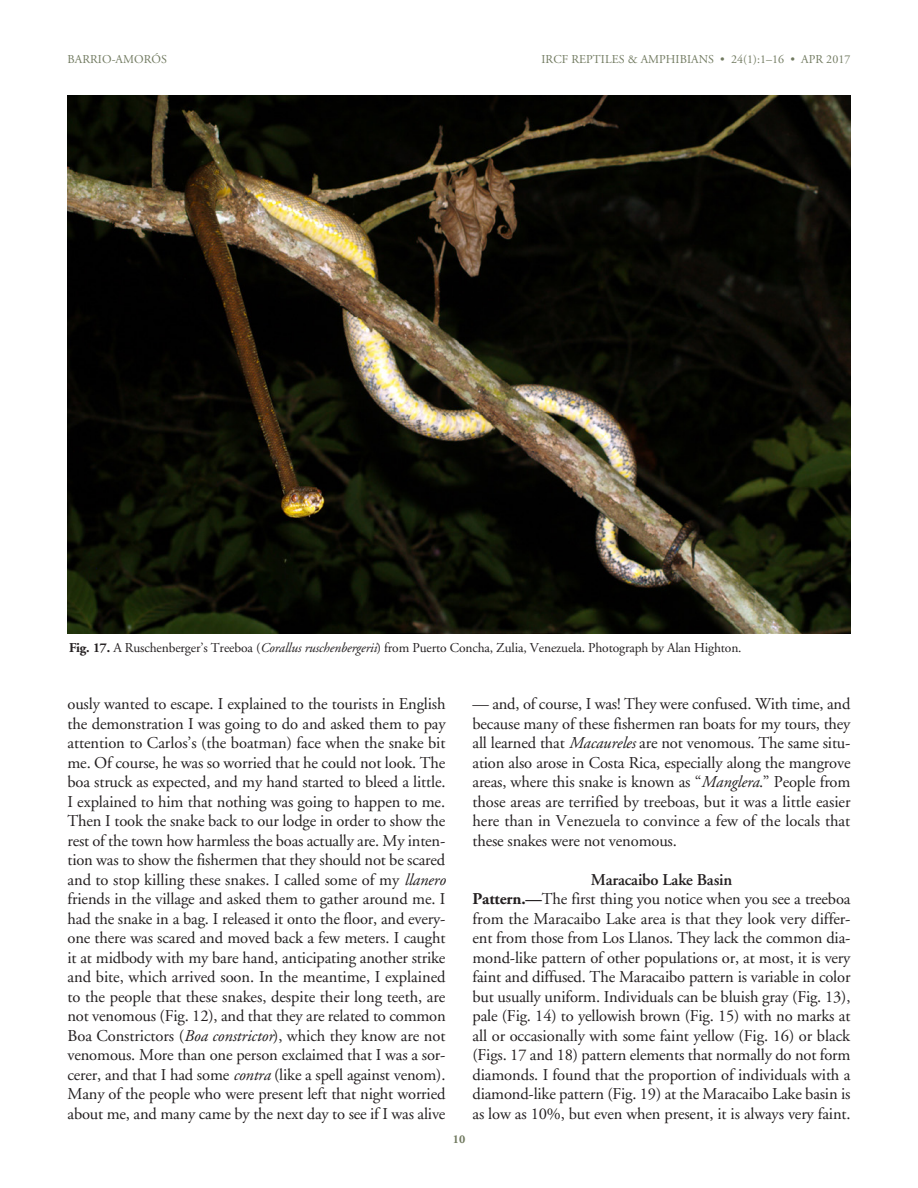
<style>
.page{position:relative;width:918px;height:1188px;background:#fff}
.page>*{position:absolute;margin:0;border:0;box-sizing:border-box;transform-origin:0 0}
.TEXT{font:16.5px/19.5px "Adobe Garamond";letter-spacing:-.01em;color:#231f20;text-align:justify}
.SUBhead{font:600 16.5px "Adobe Garamond";letter-spacing:-.01em;color:#231f20}
.Figure_Caption{font:13.5px "Adobe Garamond";letter-spacing:-.01em;color:#231f20}
.Running_Head_RIGHT{font:12px "Adobe Garamond";letter-spacing:.005em;color:#717a60}
.Running_Head_LEFT{font:12px "Adobe Garamond";letter-spacing:.005em;color:#717a60}
.t1{font:700 12px "Adobe Garamond";color:#717a60}
.s1{font-weight:700}
.s2{font-style:italic}
</style>
<div class="page">
<img style="left:68px;top:96px;width:782px;height:538px">
<p class="Running_Head_LEFT" style="left:68px;top:53px;width:101px">BARRIO-AMORÓS</p>
<p class="Running_Head_RIGHT" style="left:541px;top:53px;width:311px">IRCF REPTILES &amp; AMPHIBIANS • 24(1):1–16 • APR 2017</p>
<p class="Figure_Caption" style="left:69px;top:640px;width:674px"><span class="s1">Fig. 17.</span> A Ruschenberger’s Treeboa (<span class="s2">Corallus ruschenbergerii</span>) from Puerto Concha, Zulia, Venezuela. Photograph by Alan Highton.</p>
<p class="TEXT" style="left:68px;top:695px;width:380px">ously wanted to escape. I explained to the tourists in English the demonstration I was going to do and asked them to pay attention to Carlos’s (the boatman) face when the snake bit me. Of course, he was so worried that he could not look. The boa struck as expected, and my hand started to bleed a little.<br>I explained to him that nothing was going to happen to me.<br>Then I took the snake back to our lodge in order to show the rest of the town how harmless the boas actually are. My inten&shy;tion was to show the fishermen that they should not be scared and to stop killing these snakes. I called some of my <span class="s2">llanero </span>friends in the village and asked them to gather around me. I had the snake in a bag. I released it onto the floor, and every&shy;one there was scared and moved back a few meters. I caught it at midbody with my bare hand, anticipating another strike and bite, which arrived soon. In the meantime, I explained to the people that these snakes, despite their long teeth, are not venomous (Fig. 12), and that they are related to common Boa Constrictors (<span class="s2">Boa constrictor</span>), which they know are not venomous. More than one person exclaimed that I was a sor&shy;cerer, and that I had some <span class="s2">contra</span> (like a spell against venom).<br>Many of the people who were present left that night worried about me, and many came by the next day to see if I was alive</p>
<p class="TEXT" style="left:472px;top:695px;width:380px">— and, of course, I was! They were confused. With time, and because many of these fishermen ran boats for my tours, they all learned that <span class="s2">Macaureles</span> are not venomous. The same situ&shy;ation also arose in Costa Rica, especially along the mangrove areas, where this snake is known as “<span class="s2">Manglera</span>.” People from those areas are terrified by treeboas, but it was a little easier here than in Venezuela to convince a few of the locals that these snakes were not venomous.</p>
<p class="SUBhead" style="left:591px;top:870px;width:143px">Maracaibo Lake Basin</p>
<p class="TEXT" style="left:472px;top:890px;width:380px"><span class="s1">Pattern.—</span>The first thing you notice when you see a treeboa from the Maracaibo Lake area is that they look very differ&shy;ent from those from Los Llanos. They lack the common dia&shy;mond-like pattern of other populations or, at most, it is very faint and diffused. The Maracaibo pattern is variable in color but usually uniform. Individuals can be bluish gray (Fig. 13), pale (Fig. 14) to yellowish brown (Fig. 15) with no marks at all or occasionally with some faint yellow (Fig. 16) or black (Figs. 17 and 18) pattern elements that normally do not form diamonds. I found that the proportion of individuals with a diamond-like pattern (Fig. 19) at the Maracaibo Lake basin is as low as 10%, but even when present, it is always very faint.</p>
<p class="t1" style="left:453px;top:1132px;width:14px">10</p>
</div>
